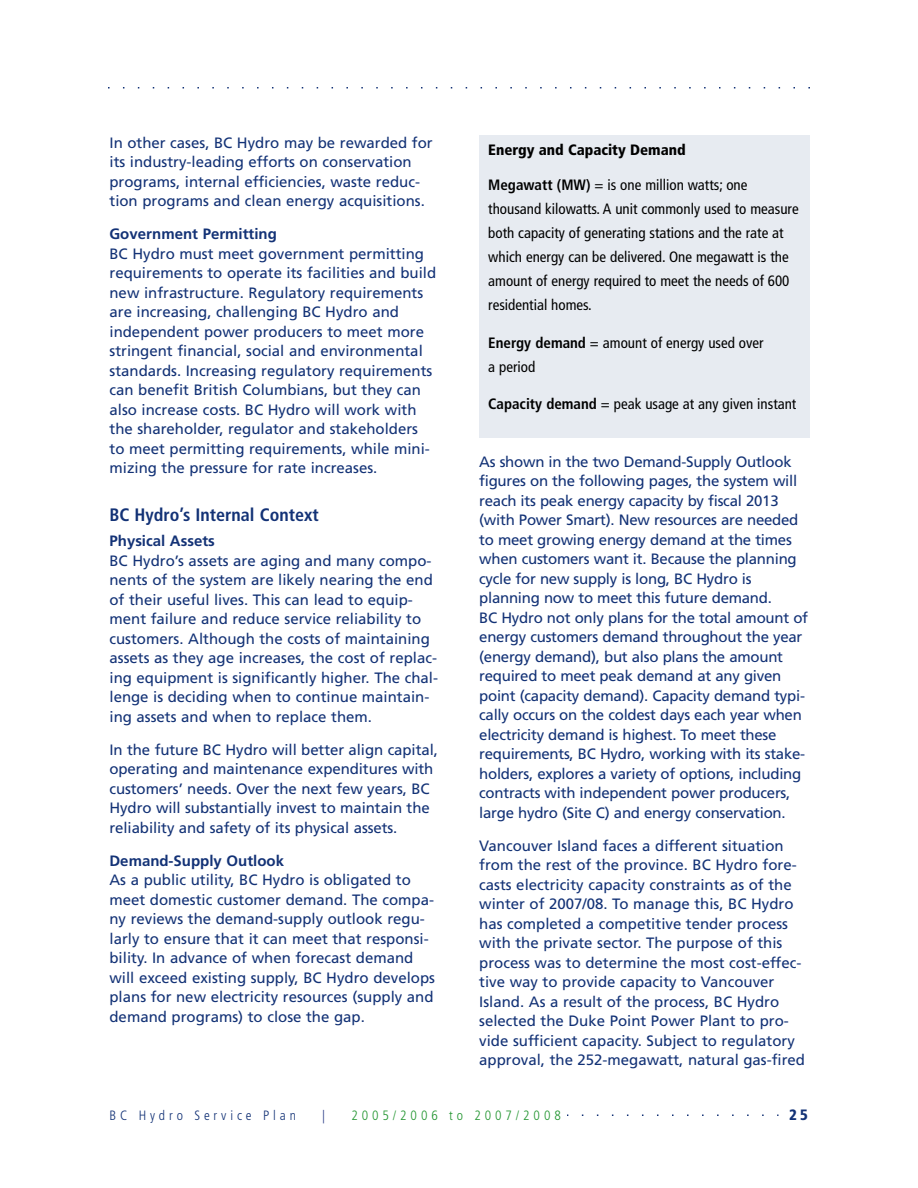
<style>
.page{position:relative;width:918px;height:1188px;background:#fff}
.page>*{position:absolute;margin:0;border:0;box-sizing:border-box;transform-origin:0 0}
.t1{font:700 condensed 18px "Frutiger";color:#133276}
.t2{font:15px/19.5px "Frutiger";color:#133276}
.t3{font:condensed 15px/24px "Frutiger";color:#000}
.t4{font:700 15px "Frutiger";color:#133276}
.t5{font:900 condensed 15px "Frutiger";color:#000}
.t6{font:900 condensed 15px "Frutiger";color:#133276}
.t7{font:300 condensed 13.5px "Frutiger";letter-spacing:.29em;color:#229530}
.t8{font:300 condensed 13.5px "Frutiger";letter-spacing:.29em;color:#133276}
.t9{font:300 condensed 13.5px "Frutiger";color:#12267a}
.s1{font-weight:700}
</style>
<div class="page">
<svg style="left:567px;top:1114px;width:211px;height:2px"></svg>
<svg style="left:108px;top:87px;width:702px;height:1px"></svg>
<div style="left:479px;top:135px;width:331px;height:302px;background:#e7ebf1"></div>
<p class="t2" style="left:110px;top:134px;width:325px">In other cases, BC Hydro may be rewarded for its industry-leading efforts on conservation programs, internal efficiencies, waste reduc&shy;tion programs and clean energy acquisitions.</p>
<p class="t4" style="left:110px;top:228px;width:169px">Government Permitting</p>
<p class="t2" style="left:110px;top:245px;width:328px">BC Hydro must meet government permitting requirements to operate its facilities and build new infrastructure. Regulatory requirements are increasing, challenging BC Hydro and independent power producers to meet more stringent financial, social and environmental standards. Increasing regulatory requirements can benefit British Columbians, but they can also increase costs. BC Hydro will work with the shareholder, regulator and stakeholders to meet permitting requirements, while mini&shy;mizing the pressure for rate increases.</p>
<p class="t1" style="left:110px;top:508px;width:211px">BC Hydro’s Internal Context</p>
<p class="t4" style="left:110px;top:535px;width:107px">Physical Assets</p>
<p class="t2" style="left:110px;top:552px;width:330px">BC Hydro’s assets are aging and many compo&shy;nents of the system are likely nearing the end of their useful lives. This can lead to equip&shy;ment failure and reduce service reliability to customers. Although the costs of maintaining assets as they age increases, the cost of replac&shy;ing equipment is significantly higher. The chal&shy;lenge is deciding when to continue maintain&shy;ing assets and when to replace them.</p>
<p class="t2" style="left:110px;top:741px;width:330px">In the future BC Hydro will better align capital, operating and maintenance expenditures with customers’ needs. Over the next few years, BC Hydro will substantially invest to maintain the reliability and safety of its physical assets.</p>
<p class="t4" style="left:110px;top:854px;width:176px">Demand-Supply Outlook</p>
<p class="t2" style="left:110px;top:871px;width:327px">As a public utility, BC Hydro is obligated to meet domestic customer demand. The compa&shy;ny reviews the demand-supply outlook regu&shy;larly to ensure that it can meet that responsi&shy;bility. In advance of when forecast demand will exceed existing supply, BC Hydro develops plans for new electricity resources (supply and demand programs) to close the gap.</p>
<p class="t5" style="left:488px;top:144px;width:199px">Energy and Capacity Demand</p>
<p class="t3" style="left:488px;top:174px;width:312px"><span class="s1">Megawatt (MW)</span> = is one million watts; one thousand kilowatts. A unit commonly used to measure both capacity of generating stations and the rate at which energy can be delivered. One megawatt is the amount of energy required to meet the needs of 600 residential homes.</p>
<p class="t3" style="left:488px;top:332px;width:277px"><span class="s1">Energy demand</span> = amount of energy used over a period</p>
<p class="t3" style="left:488px;top:393px;width:310px"><span class="s1">Capacity demand</span> = peak usage at any given instant</p>
<p class="t2" style="left:479px;top:453px;width:330px">As shown in the two Demand-Supply Outlook figures on the following pages, the system will reach its peak energy capacity by fiscal 2013 (with Power Smart). New resources are needed to meet growing energy demand at the times when customers want it. Because the planning cycle for new supply is long, BC Hydro is planning now to meet this future demand.<br>BC Hydro not only plans for the total amount of energy customers demand throughout the year (energy demand), but also plans the amount required to meet peak demand at any given point (capacity demand). Capacity demand typi&shy;cally occurs on the coldest days each year when electricity demand is highest. To meet these requirements, BC Hydro, working with its stake&shy;holders, explores a variety of options, including contracts with independent power producers, large hydro (Site C) and energy conservation.</p>
<p class="t2" style="left:479px;top:837px;width:327px">Vancouver Island faces a different situation from the rest of the province. BC Hydro fore&shy;casts electricity capacity constraints as of the winter of 2007/08. To manage this, BC Hydro has completed a competitive tender process with the private sector. The purpose of this process was to determine the most cost-effec&shy;tive way to provide capacity to Vancouver Island. As a result of the process, BC Hydro selected the Duke Point Power Plant to pro&shy;vide sufficient capacity. Subject to regulatory approval, the 252-megawatt, natural gas-fired</p>
<p class="t8" style="left:110px;top:1110px;width:188px">BC Hydro Service Plan</p>
<p class="t9" style="left:322px;top:1110px;width:4px">|</p>
<p class="t7" style="left:351px;top:1110px;width:211px">2005/2006 to 2007/2008</p>
<p class="t6" style="left:789px;top:1108px;width:20px">25</p>
</div>
